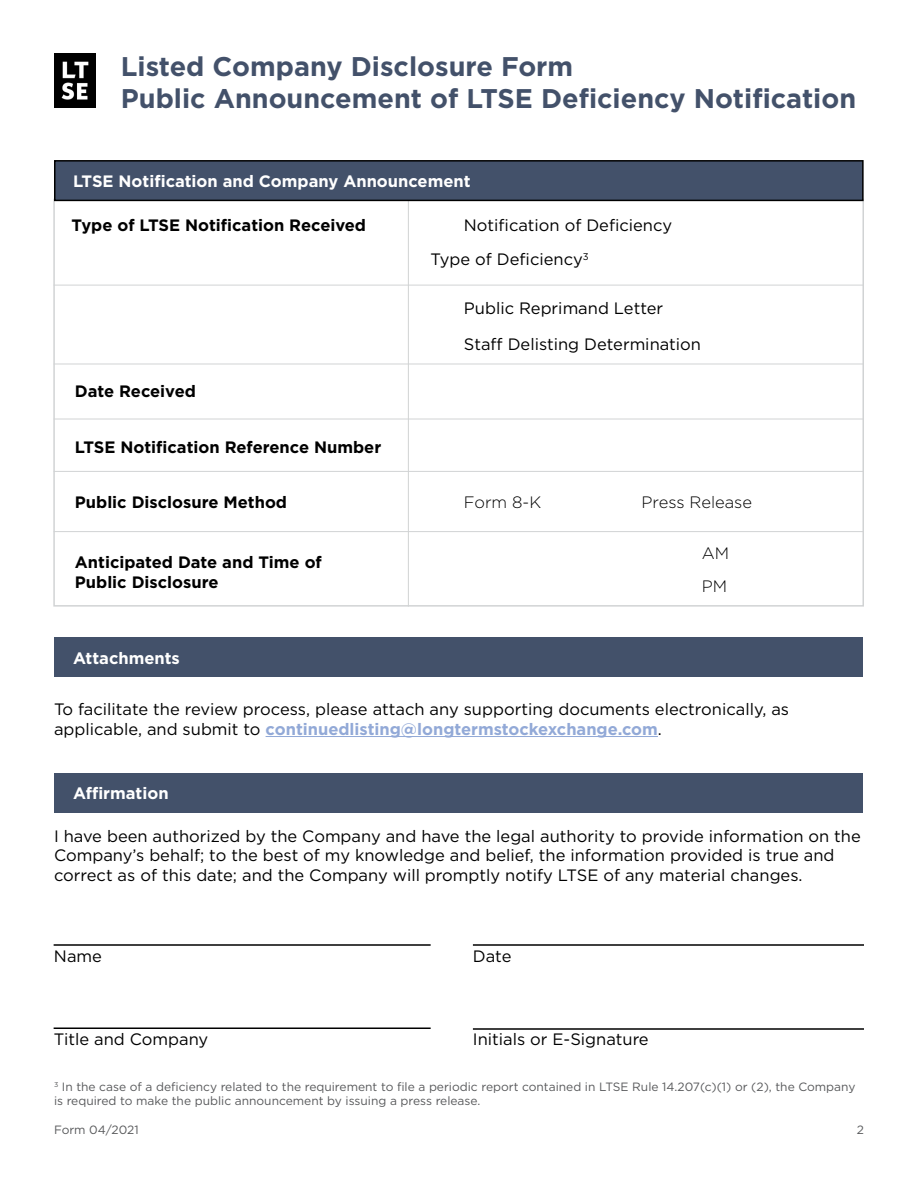
<style>
.page{position:relative;width:918px;height:1188px;background:#fff}
.page>*{position:absolute;margin:0;border:0;box-sizing:border-box;transform-origin:0 0}
.t1{font:700 27px/32.4px "Gotham";color:#43516a}
.t2{font:16.5px/19.8px "Gotham";color:#000}
.t3{font:700 16.5px/19.8px "Gotham";color:#000}
.t4{font:700 16.5px "Gotham";color:#fff}
.t5{font:300 16.5px "Gotham";color:#000}
.t6{font:12px/14.4px "Gotham";color:#58595b}
.s1{font-weight:700;color:#92a9d7}
</style>
<div class="page">
<hr style="left:408px;top:200px;width:1px;height:407px;background:#d1d3d4">
<div style="left:55px;top:638px;width:808px;height:39px;background:#43516a"></div>
<div style="left:55px;top:161px;width:808px;height:39px;background:#43516a"></div>
<div style="left:54px;top:160px;width:810px;height:41px;border:2px solid #000"></div>
<hr style="left:266px;top:736px;width:392px;height:1px;background:#92a9d7">
<img style="left:54px;top:54px;width:42px;height:54px">
<hr style="left:54px;top:285px;width:810px;height:1px;background:#d1d3d4">
<hr style="left:54px;top:364px;width:810px;height:1px;background:#d1d3d4">
<hr style="left:54px;top:419px;width:810px;height:1px;background:#d1d3d4">
<hr style="left:54px;top:471px;width:810px;height:1px;background:#d1d3d4">
<hr style="left:54px;top:531px;width:810px;height:1px;background:#d1d3d4">
<div style="left:55px;top:773px;width:808px;height:39px;background:#43516a"></div>
<hr style="left:54px;top:944px;width:377px;height:2px;background:#000">
<hr style="left:54px;top:1028px;width:377px;height:1px;background:#000">
<hr style="left:473px;top:944px;width:391px;height:2px;background:#000">
<hr style="left:473px;top:1028px;width:391px;height:2px;background:#000">
<h1 class="t1" style="left:121px;top:50px;width:737px">Listed Company Disclosure Form<br>Public Announcement of LTSE Deficiency Notification</h1>
<p class="t4" style="left:73px;top:170px;width:399px">LTSE Notification and Company Announcement</p>
<p class="t3" style="left:71px;top:216px;width:296px">Type of LTSE Notification Received</p>
<p class="t2" style="left:464px;top:215px;width:210px">Notification of Deficiency</p>
<p class="t2" style="left:431px;top:249px;width:160px">Type of Deficiency<sup>3</sup></p>
<p class="t2" style="left:464px;top:298px;width:201px">Public Reprimand Letter</p>
<p class="t3" style="left:75px;top:382px;width:123px">Date Received</p>
<p class="t3" style="left:75px;top:438px;width:308px">LTSE Notification Reference Number</p>
<p class="t3" style="left:75px;top:492px;width:214px">Public Disclosure Method</p>
<p class="t3" style="left:75px;top:552px;width:249px">Anticipated Date and Time of<br>Public Disclosure</p>
<p class="t4" style="left:73px;top:647px;width:108px">Attachments</p>
<p class="t2" style="left:464px;top:334px;width:239px">Staff Delisting Determination</p>
<p class="t5" style="left:464px;top:492px;width:79px">Form 8-K</p>
<p class="t5" style="left:642px;top:492px;width:112px">Press Release</p>
<p class="t5" style="left:702px;top:542px;width:29px">AM</p>
<p class="t5" style="left:702px;top:575px;width:27px">PM</p>
<p class="t2" style="left:54px;top:699px;width:737px">To facilitate the review process, please attach any supporting documents electronically, as applicable, and submit to <span class="s1">continuedlisting@longtermstockexchange.com</span>.</p>
<p class="t4" style="left:73px;top:782px;width:97px">Affirmation</p>
<p class="t2" style="left:54px;top:826px;width:808px">I have been authorized by the Company and have the legal authority to provide information on the<br>Company’s behalf; to the best of my knowledge and belief, the information provided is true and correct as of this date; and the Company will promptly notify LTSE of any material changes.</p>
<p class="t2" style="left:54px;top:946px;width:49px">Name</p>
<p class="t2" style="left:54px;top:1029px;width:156px">Title and Company</p>
<p class="t2" style="left:473px;top:946px;width:40px">Date</p>
<p class="t2" style="left:473px;top:1029px;width:177px">Initials or E-Signature</p>
<p class="t6" style="left:54px;top:1079px;width:803px"><sup>3</sup> In the case of a deficiency related to the requirement to file a periodic report contained in LTSE Rule 14.207(c)(1) or (2), the Company is required to make the public announcement by issuing a press release.</p>
<p class="t6" style="left:54px;top:1122px;width:86px">Form 04/2021</p>
<p class="t6" style="left:857px;top:1122px;width:9px">2</p>
</div>
